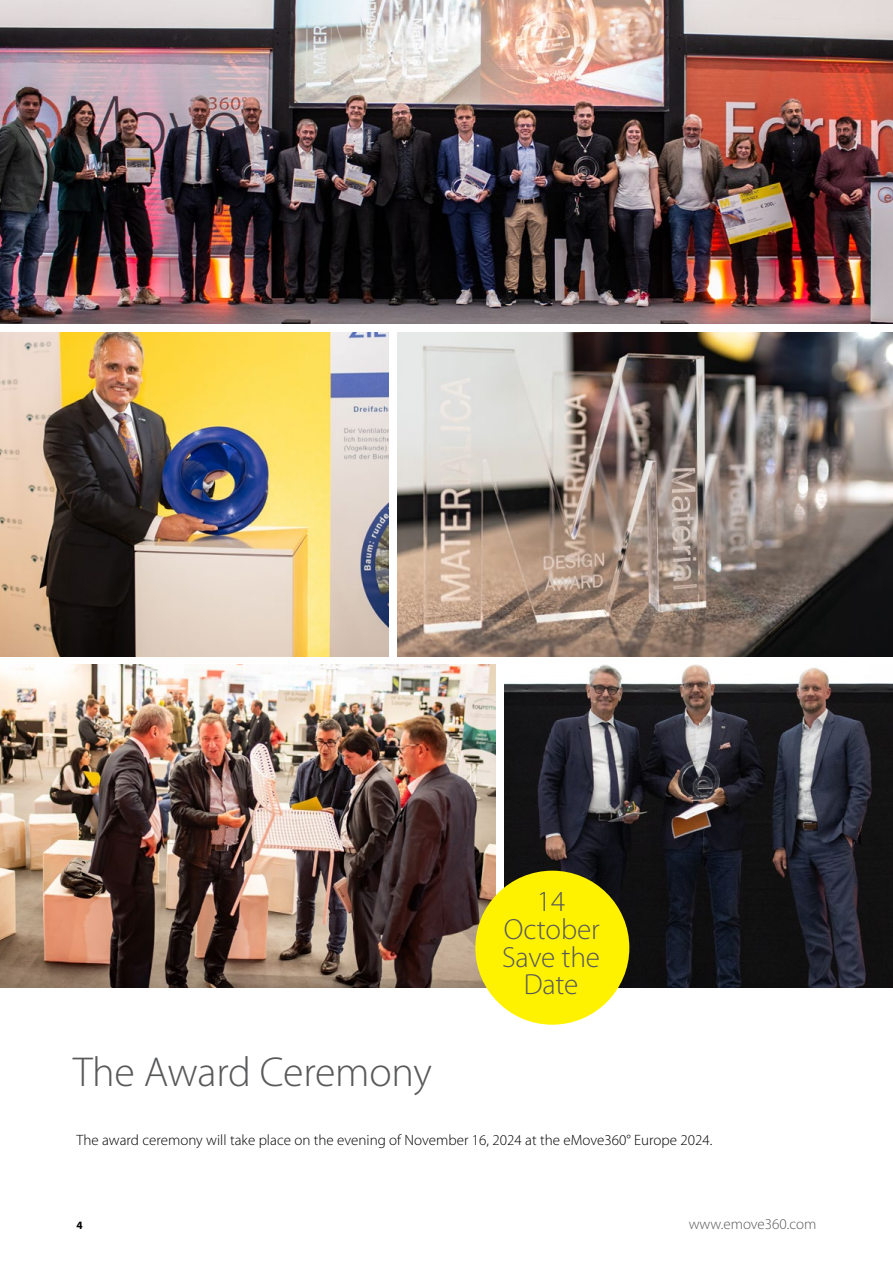
<style>
.page{position:relative;width:893px;height:1263px;background:#fff}
.page>*{position:absolute;margin:0;border:0;box-sizing:border-box;transform-origin:0 0}
.t1{font:300 42px "Myriad Pro";letter-spacing:-.005em;color:#58595b}
.t2{font:300 29.25px/27.8px "Myriad Pro";letter-spacing:-.005em;color:#58595b;text-align:center}
.t3{font:300 15px "Myriad Pro";color:#000}
.t4{font:300 15px "Myriad Pro";color:#58595b}
.t5{font:700 11.25px "Myriad Pro";color:#000}
</style>
<div class="page">
<img style="left:398px;top:333px;width:495px;height:323px">
<img style="left:505px;top:665px;width:388px;height:323px">
<img style="left:0;top:665px;width:495px;height:323px">
<img style="left:0;top:333px;width:388px;height:323px">
<div style="left:475px;top:871px;width:154px;height:154px;background:#fff200;border-radius:50%"></div>
<img style="left:0;top:0;width:893px;height:323px">
<h2 class="t2" style="left:502px;top:888px;width:100px">14<br>October<br>Save the<br>Date</h2>
<h1 class="t1" style="left:73px;top:1049px;width:360px">The Award Ceremony</h1>
<p class="t3" style="left:77px;top:1131px;width:637px">The award ceremony will take place on the evening of November 16, 2024 at the eMove360° Europe 2024.</p>
<p class="t5" style="left:77px;top:1218px;width:8px">4</p>
<p class="t4" style="left:689px;top:1215px;width:129px">www.emove360.com</p>
</div>
